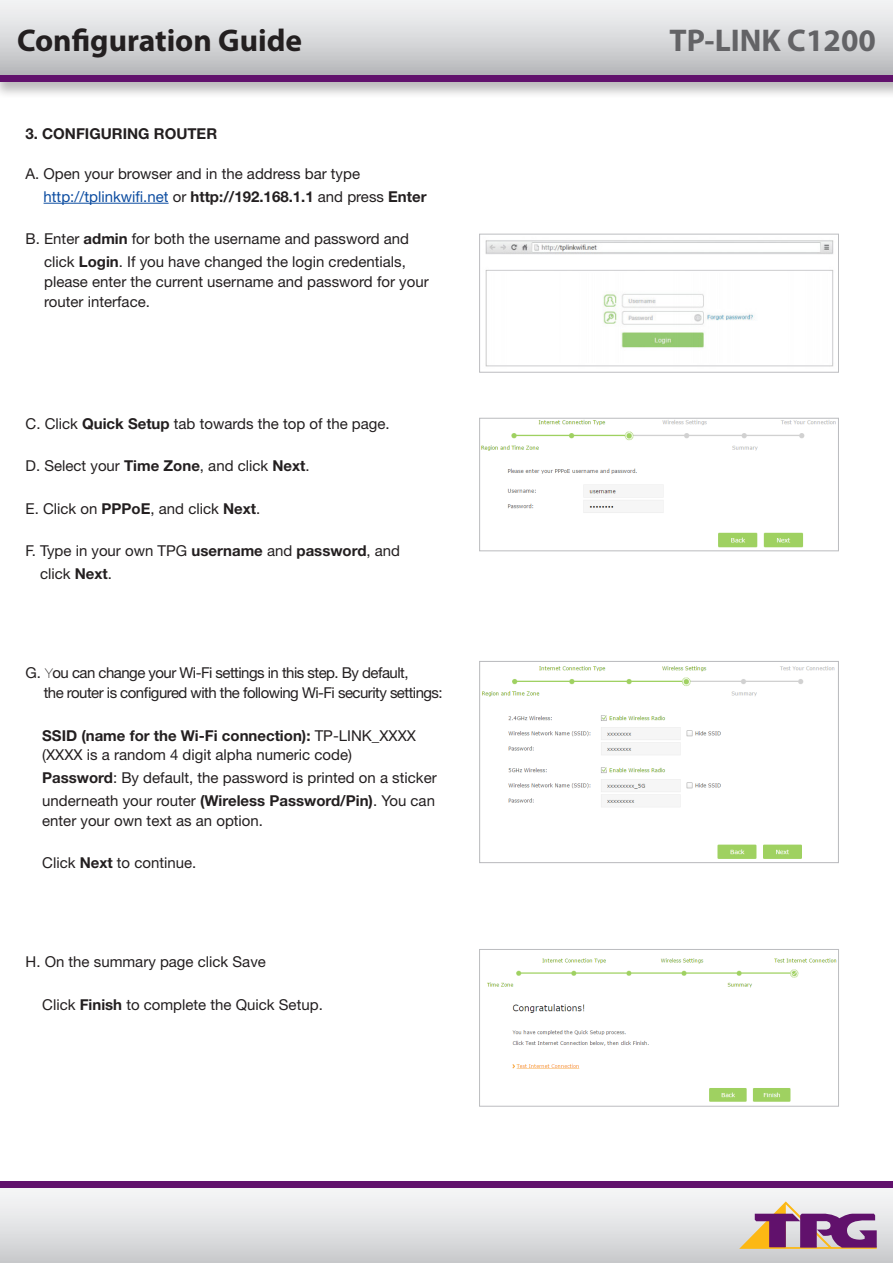
<style>
.page{position:relative;width:893px;height:1263px;background:#fff}
.page>*{position:absolute;margin:0;border:0;box-sizing:border-box;transform-origin:0 0}
.t1{font:700 31.5px "Myriad Pro";color:#231f20}
.t2{font:700 31.5px "Myriad Pro";color:#636366}
.t3{font:15px/22.8px "Helvetica Neue LT";color:#231f20}
.t4{font:15px/19.8px "Helvetica Neue LT";letter-spacing:-.035em;color:#231f20}
.t5{font:700 15px "Helvetica Neue LT";color:#231f20}
.s1{color:#0d4da1}
.s2{font-weight:700}
.s3{font-family:"Helvetica Neue LT Std";font-weight:100;font-size:13.5px}
</style>
<div class="page">
<div style="left:0;top:1px;width:893px;height:98px;background:#231f20;opacity:.3"></div>
<div style="left:0;top:0;width:893px;height:79px;background:linear-gradient(to bottom,#f8f8f9,#b5b6b9)"></div>
<div style="left:0;top:75px;width:893px;height:7px;background:#61116c"></div>
<svg style="left:0;top:1187px;width:893px;height:76px"></svg>
<div style="left:0;top:1181px;width:893px;height:6px;background:#61116c"></div>
<svg style="left:739px;top:1201px;width:138px;height:48px;background:#b58fa0"></svg>
<hr style="left:44px;top:203px;width:125px;height:1px;background:#0d4da1">
<img style="left:485px;top:240px;width:349px;height:127px">
<div style="left:479px;top:234px;width:360px;height:139px;border:1px solid #bcbdc0"></div>
<img style="left:481px;top:420px;width:355px;height:128px">
<div style="left:479px;top:418px;width:360px;height:133px;border:1px solid #bcbdc0"></div>
<img style="left:482px;top:666px;width:353px;height:193px">
<div style="left:479px;top:661px;width:360px;height:202px;border:1px solid #bcbdc0"></div>
<img style="left:487px;top:958px;width:350px;height:144px">
<div style="left:479px;top:949px;width:360px;height:158px;border:1px solid #bcbdc0"></div>
<p class="t1" style="left:17px;top:22px;width:287px">Configuration Guide</p>
<p class="t2" style="left:669px;top:22px;width:208px">TP-LINK C1200</p>
<p class="t5" style="left:26px;top:125px;width:193px">3. CONFIGURING ROUTER</p>
<p class="t3" style="left:44px;top:162px;width:384px;text-indent:-18px">A. Open your browser and in the address bar type <span class="s1">http://tplinkwifi.net</span> or <span class="s2">http://192.168.1.1</span> and press <span class="s2">Enter</span></p>
<p class="t3" style="left:26px;top:227px;width:385px;text-align:right">B. Enter <span class="s2">admin</span> for both the username and password and click <span class="s2">Login</span>. If you have changed the login credentials,</p>
<p class="t3" style="left:44px;top:271px;width:386px;line-height:19.8px">please enter the current username and password for your router interface.</p>
<p class="t3" style="left:26px;top:412px;width:366px">C. Click <span class="s2">Quick Setup</span> tab towards the top of the page.</p>
<p class="t3" style="left:26px;top:454px;width:286px">D. Select your <span class="s2">Time Zone</span>, and click <span class="s2">Next</span>.</p>
<p class="t3" style="left:26px;top:497px;width:236px">E. Click on <span class="s2">PPPoE</span>, and click <span class="s2">Next</span>.</p>
<p class="t3" style="left:40px;top:539px;width:362px;text-indent:-15px">F. Type in your own TPG <span class="s2">username</span> and <span class="s2">password</span>, and click <span class="s2">Next</span>.</p>
<p class="t4" style="left:44px;top:663px;width:400px;text-indent:-18px">G. <span class="s3">Y</span>ou can change your Wi-Fi settings in this step. By default,<br>the router is configured with the following Wi-Fi security settings:</p>
<p class="t3" style="left:42px;top:725px;width:375px;line-height:19.8px"><span class="s2">SSID (name for the Wi-Fi connection):</span> TP-LINK_XXXX (XXXX is a random 4 digit alpha numeric code)</p>
<p class="t3" style="left:42px;top:766px;width:396px"><span class="s2">Password</span>: By default, the password is printed on a sticker underneath your router <span class="s2">(Wireless Password/Pin)</span>. You can</p>
<p class="t3" style="left:42px;top:809px;width:222px">enter your own text as an option.</p>
<p class="t3" style="left:42px;top:851px;width:156px">Click <span class="s2">Next</span> to continue.</p>
<p class="t3" style="left:26px;top:950px;width:242px">H. On the summary page click Save</p>
<p class="t3" style="left:42px;top:993px;width:282px">Click <span class="s2">Finish</span> to complete the Quick Setup.</p>
</div>
